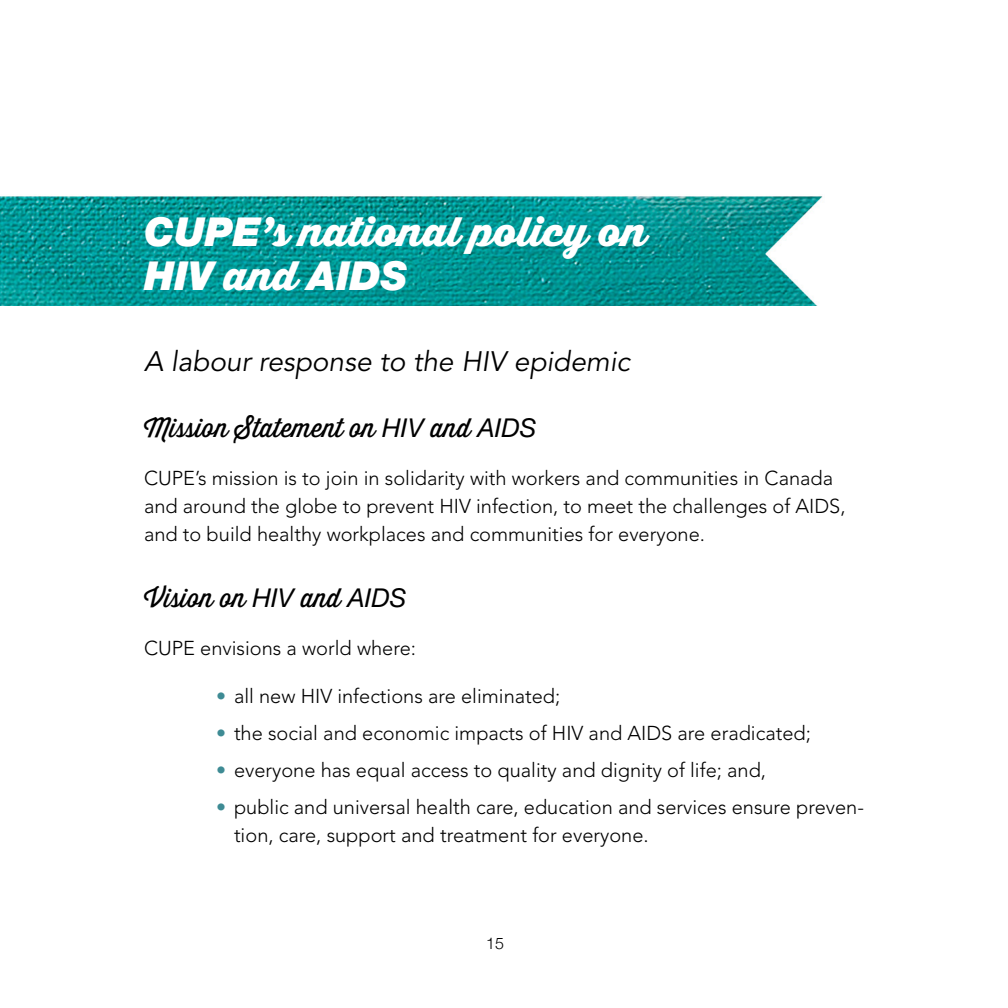
<style>
.page{position:relative;width:1008px;height:1008px;background:#fff}
.page>*{position:absolute;margin:0;border:0;box-sizing:border-box;transform-origin:0 0}
.Chapter_title{font:900 40px/44px "Thirsty Script";color:#fff}
.first_paragraph{font:italic 28px "Avenir LT Std";color:#000}
.sub-title{font:26px "Thirsty Script";color:#000}
.copy_text{font:300 20px/28px "Avenir LT Std";color:#000}
.t1{font:300 16px "Helvetica Neue";color:#000}
.s1{font-family:"Helvetica Neue LT Std";font-style:italic}
.s2{color:#3e8b94}
</style>
<div class="page">
<img style="left:0;top:196px;width:823px;height:110px">
<p class="Chapter_title" style="left:144px;top:210px;width:504px"><span class="s1">CUPE</span>’s national policy on<br><span class="s1">HIV</span> and <span class="s1">AIDS</span></p>
<p class="first_paragraph" style="left:144px;top:346px;width:487px">A labour response to the HIV epidemic</p>
<p class="sub-title" style="left:144px;top:409px;width:394px">Mission Statement on <span class="s1">HIV</span> and <span class="s1">AIDS</span></p>
<p class="copy_text" style="left:144px;top:465px;width:703px">CUPE’s mission is to join in solidarity with workers and communities in Canada and around the globe to prevent HIV infection, to meet the challenges of AIDS, and to build healthy workplaces and communities for everyone.</p>
<p class="sub-title" style="left:144px;top:579px;width:264px">Vision on <span class="s1">HIV</span> and <span class="s1">AIDS</span></p>
<p class="copy_text" style="left:144px;top:635px;width:273px">CUPE envisions a world where:</p>
<p class="copy_text" style="left:216px;top:683px;width:346px"><span class="s2">•</span> all new HIV infections are eliminated;</p>
<p class="copy_text" style="left:216px;top:720px;width:596px"><span class="s2">•</span> the social and economic impacts of HIV and AIDS are eradicated;</p>
<p class="copy_text" style="left:216px;top:757px;width:552px"><span class="s2">•</span> everyone has equal access to quality and dignity of life; and,</p>
<p class="copy_text" style="left:234px;top:794px;width:632px;text-indent:-18px"><span class="s2">•</span> public and universal health care, education and services ensure preven&shy;tion, care, support and treatment for everyone.</p>
<p class="t1" style="left:486px;top:930px;width:19px">15</p>
</div>
